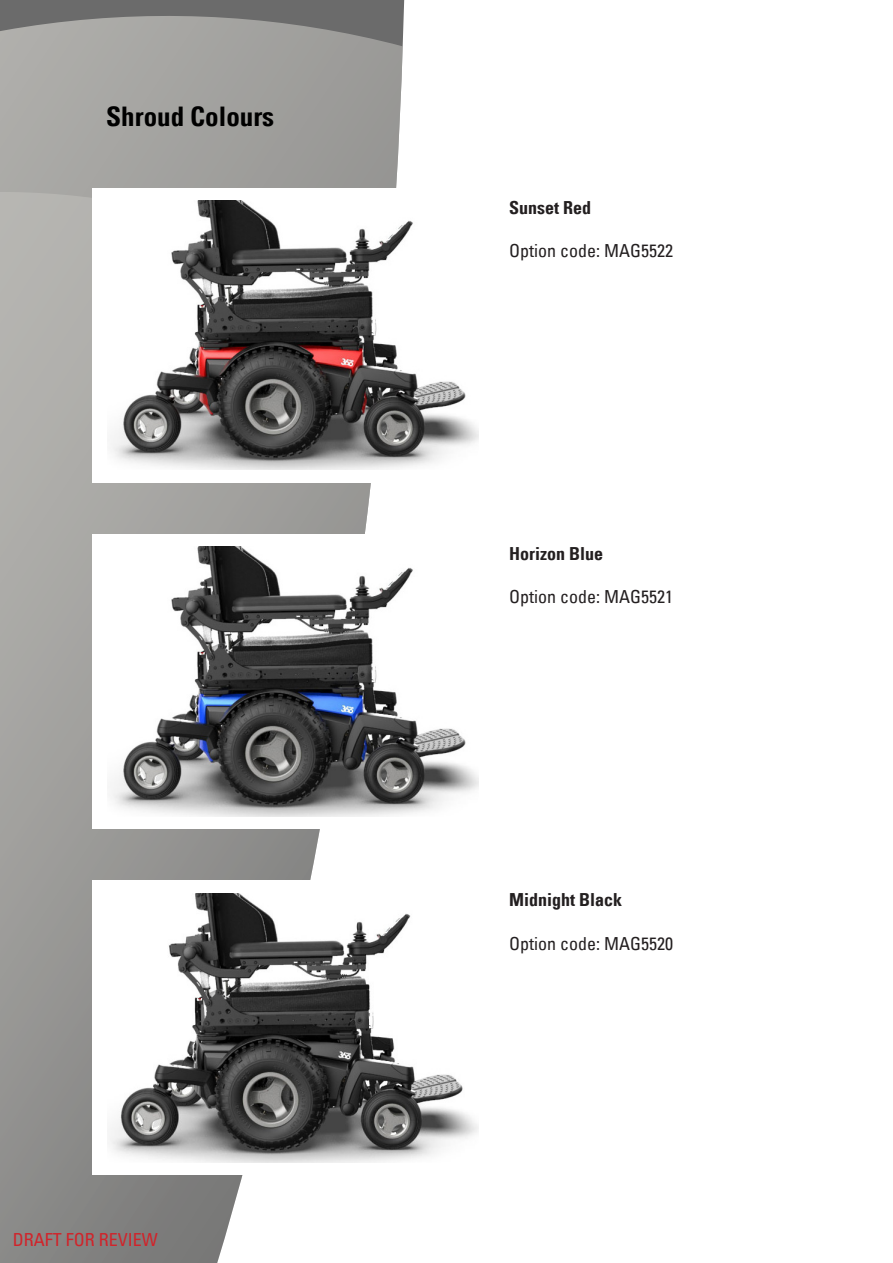
<style>
.page{position:relative;width:893px;height:1263px;background:#fff}
.page>*{position:absolute;margin:0;border:0;box-sizing:border-box;transform-origin:0 0}
.q100-title-heading{font:27px "Univers Com 67 Bold Cond";color:#000}
.t1{font:condensed 18px "Univers Com 57";color:#231f20}
.t2{font:18px "Univers Com 67 Bold Cond";color:#231f20}
.t3{font:condensed 18px "Univers Com 57";color:#d1232a}
</style>
<div class="page">
<svg style="left:0;top:0;width:405px;height:93px;background:#969593"></svg>
<svg style="left:0;top:93px;width:401px;height:1170px;background:#a8a7a5"></svg>
<div style="left:92px;top:188px;width:709px;height:295px;background:#fff"></div>
<div style="left:92px;top:534px;width:709px;height:295px;background:#fff"></div>
<div style="left:92px;top:880px;width:709px;height:295px;background:#fff"></div>
<img style="left:111px;top:201px;width:367px;height:269px">
<img style="left:112px;top:547px;width:366px;height:269px">
<img style="left:109px;top:893px;width:369px;height:269px">
<p class="q100-title-heading" style="left:106px;top:100px;width:169px">Shroud Colours</p>
<p class="t3" style="left:13px;top:1228px;width:147px">DRAFT FOR REVIEW</p>
<p class="t2" style="left:509px;top:196px;width:84px">Sunset Red</p>
<p class="t1" style="left:509px;top:239px;width:165px">Option code: MAG5522</p>
<p class="t2" style="left:509px;top:542px;width:95px">Horizon Blue</p>
<p class="t1" style="left:509px;top:585px;width:165px">Option code: MAG5521</p>
<p class="t2" style="left:509px;top:889px;width:115px">Midnight Black</p>
<p class="t1" style="left:509px;top:932px;width:165px">Option code: MAG5520</p>
</div>
